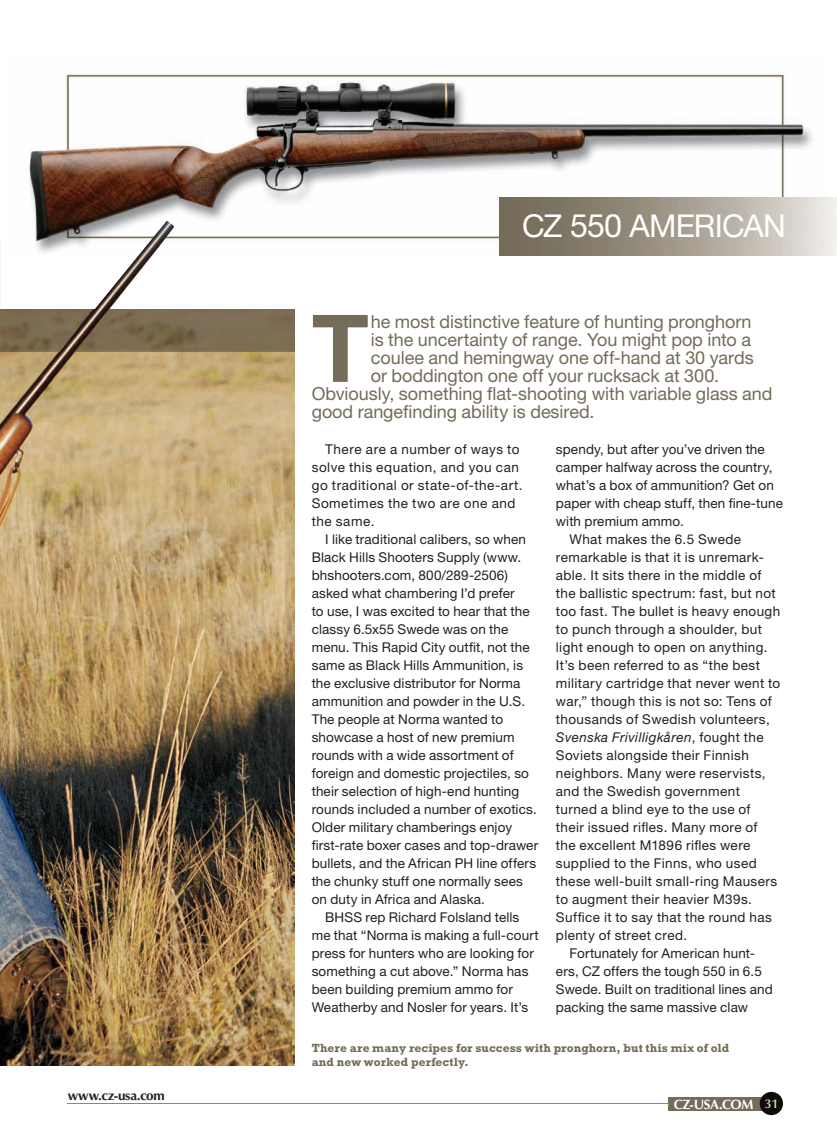
<style>
.page{position:relative;width:837px;height:1134px;background:#fff}
.page>*{position:absolute;margin:0;border:0;box-sizing:border-box;transform-origin:0 0}
.t1{font:700 93.6px "Helvetica Neue LT Std";color:#746b58}
.t2{font:31.5px "Helvetica Neue LT Std";letter-spacing:-.025em;color:#fff}
.t3{font:18px "Helvetica Neue LT Std";color:#746b58}
.t4{font:13.5px/18px "Helvetica Neue LT Std";letter-spacing:.015em;color:#231f20}
.t5{font:13.5px/18px "Helvetica Neue LT Std";letter-spacing:.04em;color:#231f20}
.t6{font:italic 13.5px "Helvetica Neue LT Std";letter-spacing:.03em;color:#231f20}
.t7{font:700 13.5px "Optima LT Std";letter-spacing:-.015em;color:#231f20}
.t8{font:700 13.5px "Optima LT Std";letter-spacing:-.03em;color:#fff}
.t9{font:700 12px/14.4px "Rockwell";letter-spacing:.01em;color:#746b58}
.s1{font-size:32.25px}
.s2{font-style:normal}
.s3{font-weight:600;font-size:12.75px;color:#ecd9b6}
</style>
<div class="page">
<div style="left:668px;top:1097px;width:96px;height:14px;background:#746b58"></div>
<div style="left:760px;top:1092px;width:23px;height:23px;background:#0c0c09;border-radius:50%"></div>
<img style="left:0;top:351px;width:295px;height:715px">
<img style="left:28px;top:73px;width:799px;height:183px">
<img style="left:499px;top:198px;width:338px;height:57px">
<img style="left:174px;top:310px;width:121px;height:41px">
<img style="left:0;top:221px;width:174px;height:306px">
<p class="t7" style="left:68px;top:1090px;width:99px">www.cz-usa.com</p>
<h2 class="t2" style="left:522px;top:214px;width:265px">CZ <span class="s1">550</span> AMERICAN</h2>
<h1 class="t1" style="left:312px;top:315px;width:59px">T</h1>
<h3 class="t3" style="left:371px;top:315px;width:382px">he most distinctive feature of hunting pronghorn</h3>
<h3 class="t3" style="left:371px;top:333px;width:382px">is the uncertainty of range. You might pop into a</h3>
<h3 class="t3" style="left:371px;top:351px;width:384px">coulee and hemingway one off-hand at 30 yards</h3>
<h3 class="t3" style="left:371px;top:369px;width:350px">or boddington one off your rucksack at 300.</h3>
<h3 class="t3" style="left:312px;top:387px;width:462px">Obviously, something flat-shooting with variable glass and</h3>
<h3 class="t3" style="left:312px;top:405px;width:284px">good rangefinding ability is desired.</h3>
<p class="t5" style="left:312px;top:441px;width:212px;text-indent:14px">There are a number of ways to solve this equation, and you can go traditional or state-of-the-art.<br>Sometimes the two are one and the same.</p>
<p class="t4" style="left:312px;top:532px;width:228px;text-indent:14px">I like traditional calibers, so when Black Hills Shooters Supply (www. bhshooters.com, 800/289-2506) asked what chambering I’d prefer<br>to use, I was excited to hear that the classy 6.5x55 Swede was on the menu. This Rapid City outfit, not the same as Black Hills Ammunition, is the exclusive distributor for Norma ammunition and powder in the U.S.<br>The people at Norma wanted to showcase a host of new premium rounds with a wide assortment of foreign and domestic projectiles, so their selection of high-end hunting rounds included a number of exotics.<br>Older military chamberings enjoy first-rate boxer cases and top-drawer bullets, and the African PH line offers the chunky stuff one normally sees on duty in Africa and Alaska.</p>
<p class="t4" style="left:312px;top:910px;width:229px;text-indent:14px">BHSS rep Richard Folsland tells me that “Norma is making a full-court press for hunters who are looking for something a cut above.” Norma has been building premium ammo for Weatherby and Nosler for years. It’s</p>
<p class="t4" style="left:556px;top:442px;width:210px">spendy, but after you’ve driven the</p>
<p class="t4" style="left:556px;top:460px;width:218px">camper halfway across the country,</p>
<p class="t4" style="left:556px;top:478px;width:220px">what’s a box of ammunition? Get on</p>
<p class="t4" style="left:556px;top:496px;width:228px">paper with cheap stuff, then fine-tune</p>
<p class="t4" style="left:556px;top:514px;width:129px">with premium ammo.</p>
<p class="t4" style="left:569px;top:532px;width:173px">What makes the 6.5 Swede</p>
<p class="t4" style="left:556px;top:550px;width:209px">remarkable is that it is unremark-</p>
<p class="t4" style="left:556px;top:568px;width:207px">able. It sits there in the middle of</p>
<p class="t4" style="left:556px;top:586px;width:221px">the ballistic spectrum: fast, but not</p>
<p class="t4" style="left:556px;top:604px;width:226px">too fast. The bullet is heavy enough</p>
<p class="t4" style="left:556px;top:622px;width:208px">to punch through a shoulder, but</p>
<p class="t4" style="left:556px;top:640px;width:213px">light enough to open on anything.</p>
<p class="t4" style="left:556px;top:658px;width:206px">It’s been referred to as “the best</p>
<p class="t4" style="left:556px;top:676px;width:226px">military cartridge that never went to</p>
<p class="t4" style="left:556px;top:694px;width:217px">war,” though this is not so: Tens of</p>
<p class="t4" style="left:556px;top:712px;width:215px">thousands of Swedish volunteers,</p>
<p class="t6" style="left:556px;top:732px;width:209px">Svenska Frivilligkåren<span class="s2">, fought the</span></p>
<p class="t4" style="left:556px;top:748px;width:194px">Soviets alongside their Finnish</p>
<p class="t4" style="left:556px;top:766px;width:211px">neighbors. Many were reservists,</p>
<p class="t4" style="left:556px;top:784px;width:185px">and the Swedish government</p>
<p class="t4" style="left:556px;top:802px;width:196px">turned a blind eye to the use of</p>
<p class="t4" style="left:556px;top:820px;width:203px">their issued rifles. Many more of</p>
<p class="t4" style="left:556px;top:838px;width:196px">the excellent M1896 rifles were</p>
<p class="t4" style="left:556px;top:856px;width:202px">supplied to the Finns, who used</p>
<p class="t4" style="left:556px;top:874px;width:223px">these well-built small-ring Mausers</p>
<p class="t4" style="left:556px;top:892px;width:197px">to augment their heavier M39s.</p>
<p class="t4" style="left:556px;top:910px;width:217px">Suffice it to say that the round has</p>
<p class="t4" style="left:556px;top:928px;width:133px">plenty of street cred.</p>
<p class="t4" style="left:569px;top:946px;width:187px">Fortunately for American hunt-</p>
<p class="t4" style="left:556px;top:964px;width:207px">ers, CZ offers the tough 550 in 6.5</p>
<p class="t4" style="left:556px;top:982px;width:218px">Swede. Built on traditional lines and</p>
<p class="t4" style="left:556px;top:1000px;width:194px">packing the same massive claw</p>
<p class="t9" style="left:312px;top:1042px;width:419px">There are many recipes for success with pronghorn, but this mix of old and new worked perfectly.</p>
<p class="t8" style="left:674px;top:1099px;width:106px">CZ-USA.COM <span class="s3">31</span></p>
</div>
